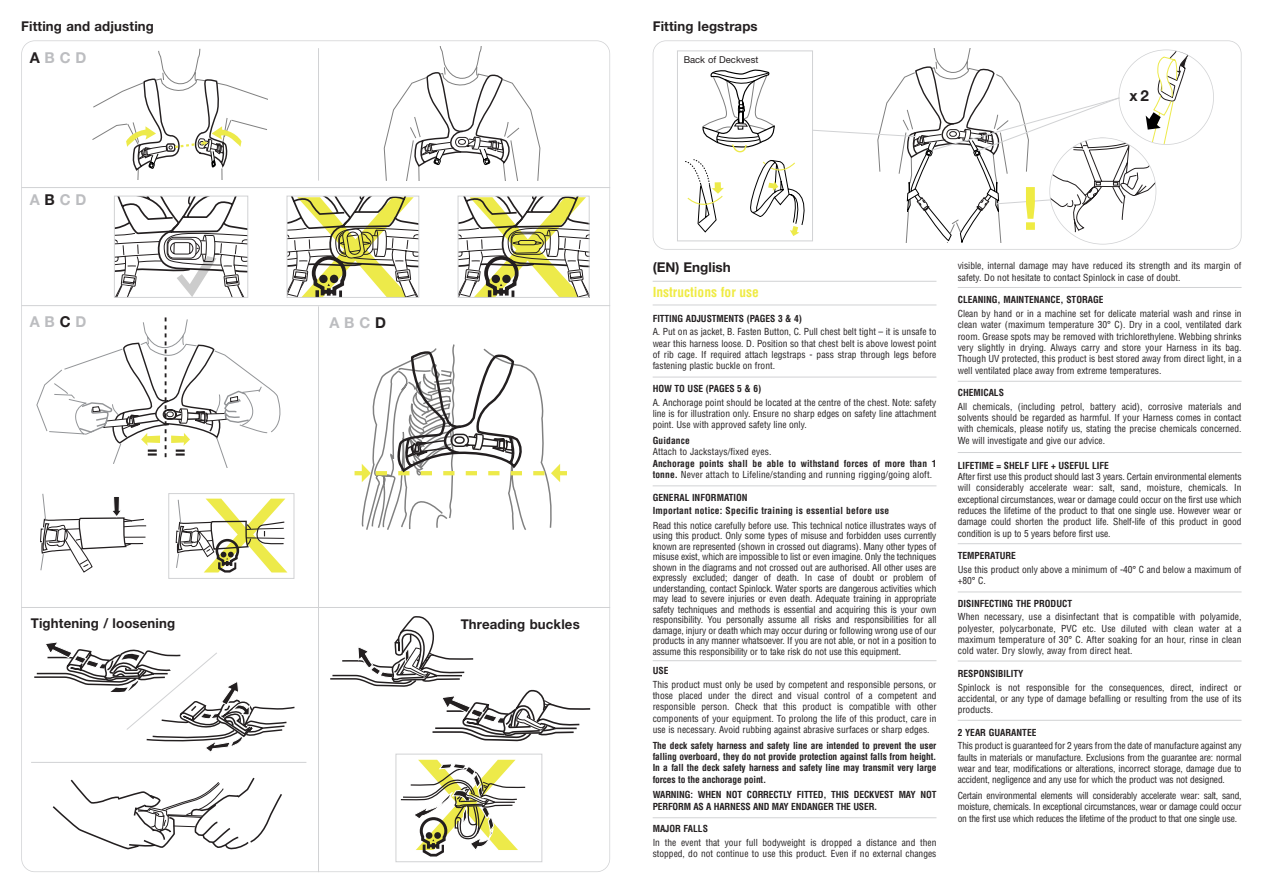
<style>
.page{position:relative;width:1263px;height:893px;background:#fff}
.page>*{position:absolute;margin:0;border:0;box-sizing:border-box;transform-origin:0 0}
.t1{font:700 condensed 57px "Helvetica";color:#efeb43;scale:1.2 1}
.t2{font:700 15.15px "Helvetica Neue";color:#231f20}
.t3{font:700 15px "Helvetica Neue";color:#bcbdc0}
.t4{font:700 13.5px "Helvetica Neue";letter-spacing:.01em;color:#231f20}
.t5{font:700 condensed 13.5px "Helvetica";color:#efeb43}
.t6{font:condensed 9.45px/11.4px "Helvetica";color:#231f20;text-align:justify}
.t7{font:700 condensed 9.45px/11.4px "Helvetica";color:#231f20}
.t8{font:700 condensed 9.45px/13.5px "Helvetica";letter-spacing:.025em;color:#231f20}
.t9{font:9.45px "Helvetica Neue";color:#231f20}
.s1{color:#231f20}
.s2{font-weight:400}
</style>
<div class="page">
<hr style="left:653px;top:281px;width:283px;height:1px;background:#d1d2d4">
<hr style="left:653px;top:304px;width:283px;height:1px;background:#d1d2d4">
<hr style="left:653px;top:376px;width:283px;height:1px;background:#d1d2d4">
<hr style="left:653px;top:485px;width:283px;height:1px;background:#d1d2d4">
<hr style="left:653px;top:660px;width:283px;height:1px;background:#d1d2d4">
<hr style="left:653px;top:817px;width:283px;height:1px;background:#d1d2d4">
<hr style="left:958px;top:381px;width:284px;height:1px;background:#d1d2d4">
<hr style="left:958px;top:287px;width:284px;height:1px;background:#d1d2d4">
<hr style="left:958px;top:452px;width:284px;height:1px;background:#d1d2d4">
<hr style="left:958px;top:543px;width:284px;height:1px;background:#d1d2d4">
<hr style="left:958px;top:591px;width:284px;height:1px;background:#d1d2d4">
<hr style="left:958px;top:660px;width:284px;height:1px;background:#d1d2d4">
<hr style="left:958px;top:720px;width:284px;height:1px;background:#d1d2d4">
<hr style="left:22px;top:187px;width:588px;height:1px;background:#d1d2d4">
<hr style="left:22px;top:305px;width:588px;height:1px;background:#d1d2d4">
<hr style="left:21px;top:607px;width:589px;height:1px;background:#d1d2d4">
<hr style="left:318px;top:48px;width:1px;height:133px;background:#d1d2d4">
<svg style="left:116px;top:198px;width:130px;height:98px"></svg>
<div style="left:114px;top:196px;width:134px;height:102px;border:1px solid #d1d2d4"></div>
<svg style="left:289px;top:198px;width:128px;height:98px"></svg>
<div style="left:287px;top:196px;width:132px;height:102px;border:1px solid #d1d2d4"></div>
<svg style="left:460px;top:198px;width:128px;height:98px"></svg>
<div style="left:458px;top:196px;width:132px;height:102px;border:1px solid #d1d2d4"></div>
<svg style="left:92px;top:48px;width:175px;height:131px"></svg>
<svg style="left:383px;top:46px;width:158px;height:134px"></svg>
<svg style="left:175px;top:498px;width:112px;height:74px"></svg>
<div style="left:168px;top:493px;width:126px;height:85px;border:1px solid #d1d2d4"></div>
<svg style="left:40px;top:493px;width:107px;height:80px"></svg>
<svg style="left:354px;top:344px;width:213px;height:186px"></svg>
<hr style="left:318px;top:306px;width:1px;height:566px;background:#d1d2d4">
<svg style="left:36px;top:317px;width:245px;height:150px"></svg>
<hr style="left:31px;top:762px;width:275px;height:1px;background:#d1d2d4">
<svg style="left:330px;top:616px;width:261px;height:126px"></svg>
<svg style="left:400px;top:759px;width:126px;height:97px"></svg>
<div style="left:396px;top:753px;width:146px;height:109px;border:1px solid #d1d2d4"></div>
<svg style="left:52px;top:777px;width:230px;height:73px"></svg>
<svg style="left:34px;top:642px;width:261px;height:110px"></svg>
<div style="left:653px;top:40px;width:589px;height:210px;border:2px solid #d1d2d4;border-radius:14px"></div>
<svg style="left:683px;top:48px;width:516px;height:194px"></svg>
<h3 class="t4" style="left:21px;top:21px;width:134px">Fitting and adjusting</h3>
<h3 class="t3" style="left:30px;top:52px;width:58px"><span class="s1">A</span> B C D</h3>
<h3 class="t3" style="left:30px;top:194px;width:58px">A<span class="s1">B</span>C D</h3>
<h3 class="t3" style="left:30px;top:316px;width:58px">A B <span class="s1">C</span> D</h3>
<h3 class="t3" style="left:329px;top:317px;width:58px">A B C <span class="s1">D</span></h3>
<h3 class="t4" style="left:31px;top:618px;width:146px">Tightening / loosening</h3>
<h3 class="t4" style="left:461px;top:619px;width:121px">Threading buckles</h3>
<h3 class="t4" style="left:653px;top:21px;width:107px">Fitting legstraps</h3>
<p class="t9" style="left:684px;top:57px;width:76px">Back of Deckvest</p>
<h2 class="t2" style="left:1129px;top:90px;width:21px">x2</h2>
<h3 class="t4" style="left:653px;top:263px;width:80px">(EN) English</h3>
<h3 class="t5" style="left:653px;top:287px;width:108px">Instructions for use</h3>
<p class="t7" style="left:653px;top:313px;width:151px">FITTING ADJUSTMENTS (PAGES 3 &amp; 4)</p>
<p class="t6" style="left:653px;top:327px;width:285px">A. Put on as jacket, B. Fasten Button, C. Pull chest belt tight – it is unsafe to wear this harness loose. D. Position so that chest belt is above lowest point of rib cage. If required attach legstraps - pass strap through legs before fastening plastic buckle on front.</p>
<p class="t7" style="left:653px;top:384px;width:110px">HOW TO USE (PAGES 5 &amp; 6)</p>
<p class="t6" style="left:653px;top:397px;width:285px">A. Anchorage point should be located at the centre of the chest. Note: safety line is for illustration only. Ensure no sharp edges on safety line attachment point. Use with approved safety line only.</p>
<p class="t7" style="left:653px;top:435px;width:39px">Guidance</p>
<p class="t6" style="left:653px;top:447px;width:120px">Attach to Jackstays/fixed eyes.</p>
<p class="t7" style="left:653px;top:458px;width:285px">Anchorage points shall be able to withstand forces of more than 1 tonne. <span class="s2">Never attach to Lifeline/standing and running rigging/going aloft.</span></p>
<p class="t8" style="left:653px;top:491px;width:238px">GENERAL INFORMATION<br>Important notice: Specific training is essential before use</p>
<p class="t6" style="left:653px;top:521px;width:285px;line-height:10.5px">Read this notice carefully before use. This technical notice illustrates ways of using this product. Only some types of misuse and forbidden uses currently known are represented (shown in crossed out diagrams). Many other types of misuse exist, which are impossible to list or even imagine. Only the techniques shown in the diagrams and not crossed out are authorised. All other uses are expressly excluded; danger of death. In case of doubt or problem of understanding, contact Spinlock. Water sports are dangerous activities which may lead to severe injuries or even death. Adequate training in appropriate safety techniques and methods is essential and acquiring this is your own responsibility. You personally assume all risks and responsibilities for all damage, injury or death which may occur during or following wrong use of our products in any manner whatsoever. If you are not able, or not in a position to assume this responsibility or to take risk do not use this equipment.</p>
<p class="t7" style="left:653px;top:666px;width:17px">USE</p>
<p class="t6" style="left:653px;top:679px;width:285px">This product must only be used by competent and responsible persons, or those placed under the direct and visual control of a competent and responsible person. Check that this product is compatible with other components of your equipment. To prolong the life of this product, care in use is necessary. Avoid rubbing against abrasive surfaces or sharp edges.</p>
<p class="t7" style="left:653px;top:740px;width:285px;text-align:justify">The deck safety harness and safety line are intended to prevent the user falling overboard, they do not provide protection against falls from height.<br>In a fall the deck safety harness and safety line may transmit very large forces to the anchorage point.</p>
<p class="t7" style="left:653px;top:790px;width:285px">WARNING: WHEN NOT CORRECTLY FITTED, THIS DECKVEST MAY NOT<br>PERFORM AS A HARNESS AND MAY ENDANGER THE USER.</p>
<p class="t7" style="left:653px;top:824px;width:57px">MAJOR FALLS</p>
<p class="t6" style="left:653px;top:837px;width:285px">In the event that your full bodyweight is dropped a distance and then stopped, do not continue to use this product. Even if no external changes</p>
<h1 class="t1" style="left:1019px;top:187px;width:20px">!</h1>
<p class="t6" style="left:958px;top:261px;width:285px">visible, internal damage may have reduced its strength and its margin of safety. Do not hesitate to contact Spinlock in case of doubt.</p>
<p class="t7" style="left:958px;top:295px;width:147px">CLEANING, MAINTENANCE, STORAGE</p>
<p class="t6" style="left:958px;top:308px;width:285px">Clean by hand or in a machine set for delicate material wash and rinse in clean water (maximum temperature 30° C). Dry in a cool, ventilated dark room. Grease spots may be removed with trichlorethylene. Webbing shrinks very slightly in drying. Always carry and store your Harness in its bag.<br>Though UV protected, this product is best stored away from direct light, in a well ventilated place away from extreme temperatures.</p>
<p class="t7" style="left:958px;top:388px;width:48px">CHEMICALS</p>
<p class="t6" style="left:958px;top:401px;width:285px">All chemicals, (including petrol, battery acid), corrosive materials and solvents should be regarded as harmful. If your Harness comes in contact with chemicals, please notify us, stating the precise chemicals concerned.<br>We will investigate and give our advice.</p>
<p class="t7" style="left:958px;top:460px;width:153px">LIFETIME = SHELF LIFE + USEFUL LIFE</p>
<p class="t6" style="left:958px;top:471px;width:285px">After first use this product should last 3 years. Certain environmental elements will considerably accelerate wear: salt, sand, moisture, chemicals. In exceptional circumstances, wear or damage could occur on the first use which reduces the lifetime of the product to that one single use. However wear or damage could shorten the product life. Shelf-life of this product in good condition is up to 5 years before first use.</p>
<p class="t7" style="left:958px;top:551px;width:60px">TEMPERATURE</p>
<p class="t6" style="left:958px;top:564px;width:285px">Use this product only above a minimum of -40° C and below a maximum of +80° C.</p>
<p class="t7" style="left:958px;top:598px;width:116px">DISINFECTING THE PRODUCT</p>
<p class="t6" style="left:958px;top:612px;width:285px">When necessary, use a disinfectant that is compatible with polyamide, polyester, polycarbonate, PVC etc. Use diluted with clean water at a maximum temperature of 30° C. After soaking for an hour, rinse in clean cold water. Dry slowly, away from direct heat.</p>
<p class="t7" style="left:958px;top:668px;width:67px">RESPONSIBILITY</p>
<p class="t6" style="left:958px;top:682px;width:285px">Spinlock is not responsible for the consequences, direct, indirect or accidental, or any type of damage befalling or resulting from the use of its products.</p>
<p class="t7" style="left:958px;top:727px;width:80px">2 YEAR GUARANTEE</p>
<p class="t6" style="left:958px;top:741px;width:285px">This product is guaranteed for 2 years from the date of manufacture against any faults in materials or manufacture. Exclusions from the guarantee are: normal wear and tear, modifications or alterations, incorrect storage, damage due to accident, negligence and any use for which the product was not designed.</p>
<p class="t6" style="left:958px;top:790px;width:285px">Certain environmental elements will considerably accelerate wear: salt, sand, moisture, chemicals. In exceptional circumstances, wear or damage could occur on the first use which reduces the lifetime of the product to that one single use.</p>
</div>
